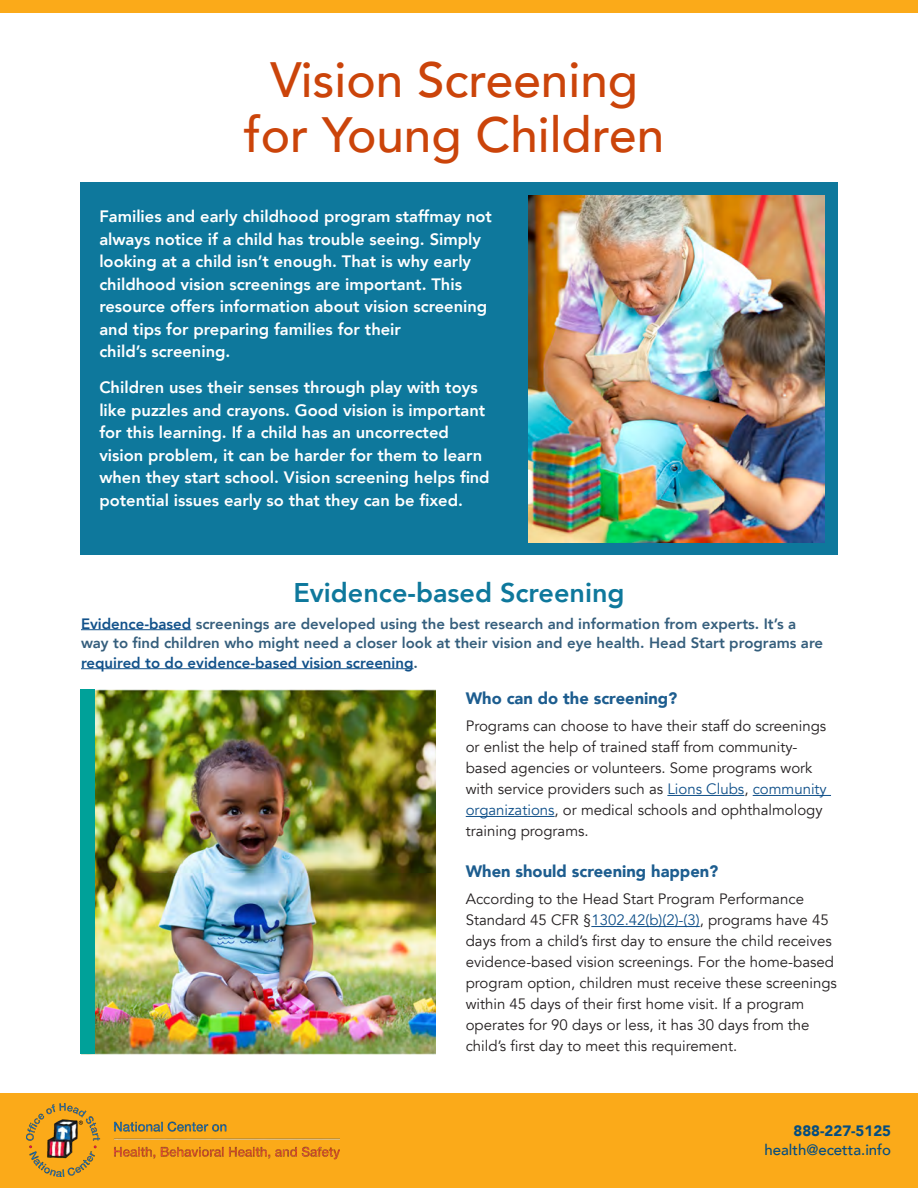
<style>
.page{position:relative;width:918px;height:1188px;background:#fff}
.page>*{position:absolute;margin:0;border:0;box-sizing:border-box;transform-origin:0 0}
.t1{font:500 49.5px/55.5px "Avenir";color:#cb440a;text-align:center}
.t2{font:800 27px "Avenir";color:#0e789c}
.t3{font:800 16.5px/22.5px "Avenir";color:#fff}
.t4{font:900 16.5px "Avenir";color:#1d5d8f}
.t5{font:15px/21px "Avenir";color:#231f20}
.t6{font:800 15px/19.5px "Avenir";color:#355e7c}
.t7{font:500 15px "Avenir";color:#044d80}
.t8{font:900 15px "Avenir";color:#044d80}
.s1{color:#11518a}
</style>
<div class="page">
<div style="left:80px;top:182px;width:758px;height:373px;background:#0e789c"></div>
<div style="left:0;top:1093px;width:918px;height:95px;background:#fbaa19"></div>
<div style="left:0;top:0;width:918px;height:13px;background:#fbaa19"></div>
<img style="left:27px;top:1104px;width:313px;height:73px">
<hr style="left:81px;top:629px;width:110px;height:1px;background:#11518a">
<hr style="left:81px;top:668px;width:333px;height:1px;background:#11518a">
<hr style="left:667px;top:795px;width:77px;height:1px;background:#11518a">
<hr style="left:753px;top:795px;width:78px;height:1px;background:#11518a">
<hr style="left:466px;top:816px;width:89px;height:1px;background:#11518a">
<hr style="left:591px;top:926px;width:109px;height:1px;background:#11518a">
<img style="left:81px;top:689px;width:354px;height:366px">
<div style="left:81px;top:690px;width:14px;height:364px;background:#00a199"></div>
<img style="left:528px;top:195px;width:297px;height:348px">
<h1 class="t1" style="left:244px;top:49px;width:422px">Vision Screening for Young Children</h1>
<p class="t3" style="left:99px;top:205px;width:394px">Families and early childhood program staffmay not always notice if a child has trouble seeing. Simply looking at a child isn’t enough. That is why early childhood vision screenings are important. This resource offers information about vision screening and tips for preparing families for their<br>child’s screening.</p>
<p class="t3" style="left:99px;top:376px;width:392px">Children uses their senses through play with toys like puzzles and crayons. Good vision is important for this learning. If a child has an uncorrected vision problem, it can be harder for them to learn when they start school. Vision screening helps find potential issues early so that they can be fixed.</p>
<h2 class="t2" style="left:293px;top:572px;width:333px">Evidence-based Screening</h2>
<p class="t6" style="left:81px;top:614px;width:744px"><span class="s1">Evidence-based</span> screenings are developed using the best research and information from experts. It’s a way to find children who might need a closer look at their vision and eye health. Head Start programs are <span class="s1">required to do evidence-based vision screening</span>.</p>
<h3 class="t4" style="left:466px;top:684px;width:213px">Who can do the screening?</h3>
<p class="t5" style="left:466px;top:716px;width:363px">Programs can choose to have their staff do screenings or enlist the help of trained staff from community&shy;based agencies or volunteers. Some programs work with service providers such as <span class="s1">Lions Clubs</span>, <span class="s1">community organizations</span>, or medical schools and ophthalmology training programs.</p>
<h3 class="t4" style="left:466px;top:857px;width:254px">When should screening happen?</h3>
<p class="t5" style="left:466px;top:889px;width:373px">According to the Head Start Program Performance Standard 45 CFR §<span class="s1">1302.42(b)(2)-(3)</span>, programs have 45 days from a child’s first day to ensure the child receives evidence-based vision screenings. For the home-based program option, children must receive these screenings within 45 days of their first home visit. If a program operates for 90 days or less, it has 30 days from the child’s first day to meet this requirement.</p>
<p class="t8" style="left:794px;top:1117px;width:99px">888-227-5125</p>
<p class="t7" style="left:764px;top:1137px;width:128px">health@ecetta.info</p>
</div>
